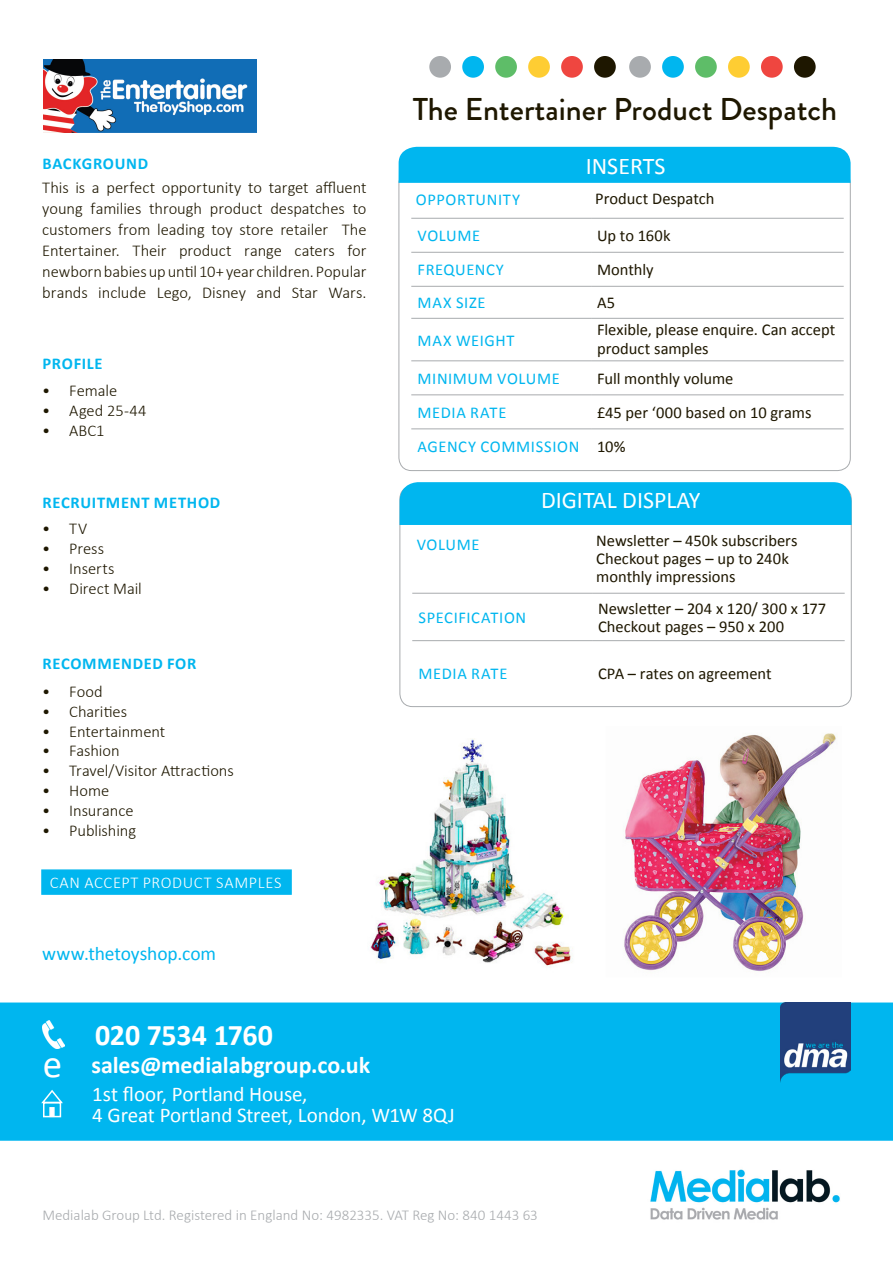
<style>
.page{position:relative;width:893px;height:1263px;background:#fff}
.page>*{position:absolute;margin:0;border:0;box-sizing:border-box;transform-origin:0 0}
.t1{font:39px "Calibri";color:#fff}
.t2{font:500 31.5px "Brandon Grotesque";color:#1e1700}
.t3{font:700 30px "Calibri";letter-spacing:-.01em;color:#fff}
.t4{font:700 24px "Calibri";letter-spacing:-.005em;color:#fff}
.t5{font:24px "Calibri";color:#fff}
.t6{font:21px "Calibri";letter-spacing:-.005em;color:#fff}
.t7{font:19.5px "Calibri";letter-spacing:-.005em;color:#00b6ef}
.t8{font:300 16.5px/21px "Calibri";letter-spacing:-.005em;color:#1e1700;text-align:justify}
.t9{font:16.5px/18px "Calibri";color:#1e1700}
.t10{font:16.5px "Calibri";letter-spacing:.035em;color:#00b6ef}
.t11{font:700 16.5px "Calibri";letter-spacing:.04em;color:#00b6ef}
.t12{font:300 16.5px "Calibri";letter-spacing:.04em;color:#fff}
.t13{font:300 15px "Calibri";color:#a8abae}
</style>
<div class="page">
<div style="left:0;top:1002px;width:893px;height:139px;background:#00b6ef"></div>
<img style="left:43px;top:60px;width:213px;height:72px">
<div style="left:41px;top:869px;width:251px;height:26px;background:#00b6ef;border:2px solid #00b6ef"></div>
<img style="left:650px;top:1169px;width:190px;height:51px">
<img style="left:780px;top:1002px;width:71px;height:81px">
<hr style="left:411px;top:218px;width:180px;height:1px;background:#a8abae">
<hr style="left:591px;top:218px;width:253px;height:1px;background:#a8abae">
<hr style="left:411px;top:252px;width:180px;height:1px;background:#a8abae">
<hr style="left:591px;top:252px;width:253px;height:1px;background:#a8abae">
<hr style="left:411px;top:286px;width:180px;height:1px;background:#a8abae">
<hr style="left:591px;top:286px;width:253px;height:1px;background:#a8abae">
<hr style="left:411px;top:318px;width:180px;height:1px;background:#a8abae">
<hr style="left:591px;top:318px;width:253px;height:1px;background:#a8abae">
<hr style="left:411px;top:360px;width:180px;height:1px;background:#a8abae">
<hr style="left:591px;top:360px;width:253px;height:1px;background:#a8abae">
<hr style="left:411px;top:394px;width:180px;height:1px;background:#a8abae">
<hr style="left:591px;top:394px;width:253px;height:1px;background:#a8abae">
<hr style="left:411px;top:428px;width:180px;height:1px;background:#a8abae">
<hr style="left:591px;top:428px;width:253px;height:1px;background:#a8abae">
<div style="left:399px;top:147px;width:452px;height:36px;background:#00b6ef"></div>
<div style="left:429px;top:56px;width:22px;height:22px;background:#a8abae;border-radius:50%"></div>
<div style="left:462px;top:56px;width:22px;height:22px;background:#00b6ef;border-radius:50%"></div>
<div style="left:495px;top:56px;width:22px;height:22px;background:#5ebd68;border-radius:50%"></div>
<div style="left:528px;top:56px;width:22px;height:22px;background:#fecd33;border-radius:50%"></div>
<div style="left:561px;top:56px;width:22px;height:22px;background:#ef4640;border-radius:50%"></div>
<div style="left:594px;top:56px;width:22px;height:22px;background:#1e1700;border-radius:50%"></div>
<div style="left:629px;top:56px;width:22px;height:22px;background:#a8abae;border-radius:50%"></div>
<div style="left:662px;top:56px;width:22px;height:22px;background:#00b6ef;border-radius:50%"></div>
<div style="left:695px;top:56px;width:22px;height:22px;background:#5ebd68;border-radius:50%"></div>
<div style="left:728px;top:56px;width:22px;height:22px;background:#fecd33;border-radius:50%"></div>
<div style="left:761px;top:56px;width:22px;height:22px;background:#ef4640;border-radius:50%"></div>
<div style="left:794px;top:56px;width:22px;height:22px;background:#1e1700;border-radius:50%"></div>
<img style="left:43px;top:1021px;width:21px;height:27px">
<svg style="left:40px;top:1089px;width:25px;height:15px"></svg>
<div style="left:43px;top:1102px;width:18px;height:15px;border:2px solid #fff"></div>
<svg style="left:49px;top:1107px;width:6px;height:10px"></svg>
<hr style="left:412px;top:593px;width:180px;height:1px;background:#a8abae">
<hr style="left:592px;top:593px;width:253px;height:1px;background:#a8abae">
<hr style="left:412px;top:640px;width:180px;height:1px;background:#a8abae">
<hr style="left:592px;top:640px;width:253px;height:1px;background:#a8abae">
<div style="left:399px;top:482px;width:453px;height:43px;background:#00b6ef"></div>
<img style="left:370px;top:739px;width:203px;height:227px">
<img style="left:624px;top:733px;width:214px;height:238px">
<p class="t11" style="left:43px;top:153px;width:107px">BACKGROUND</p>
<p class="t8" style="left:42px;top:176px;width:326px">This is a perfect opportunity to target affluent young families through product despatches to customers from leading toy store retailer The Entertainer. Their product range caters for newborn babies up until 10+ year children. Popular brands include Lego, Disney and Star Wars.</p>
<p class="t11" style="left:43px;top:353px;width:61px">PROFILE</p>
<p class="t8" style="left:42px;top:379px;width:76px">• Female</p>
<p class="t8" style="left:42px;top:399px;width:106px">• Aged 25-44</p>
<p class="t8" style="left:42px;top:419px;width:64px">• ABC1</p>
<p class="t11" style="left:43px;top:492px;width:179px">RECRUITMENT METHOD</p>
<p class="t8" style="left:42px;top:517px;width:46px">• TV</p>
<p class="t8" style="left:42px;top:537px;width:63px">• Press</p>
<p class="t8" style="left:42px;top:557px;width:74px">• Inserts</p>
<p class="t8" style="left:42px;top:577px;width:101px">• Direct Mail</p>
<p class="t11" style="left:43px;top:653px;width:155px">RECOMMENDED FOR</p>
<p class="t8" style="left:42px;top:680px;width:62px">• Food</p>
<p class="t8" style="left:42px;top:700px;width:86px">• Charities</p>
<p class="t8" style="left:42px;top:720px;width:124px">• Entertainment</p>
<p class="t8" style="left:42px;top:740px;width:79px">• Fashion</p>
<p class="t8" style="left:42px;top:759px;width:193px">• Travel/Visitor Attractions</p>
<p class="t8" style="left:42px;top:779px;width:68px">• Home</p>
<p class="t8" style="left:42px;top:799px;width:93px">• Insurance</p>
<p class="t8" style="left:42px;top:819px;width:95px">• Publishing</p>
<p class="t12" style="left:50px;top:873px;width:233px">CAN ACCEPT PRODUCT SAMPLES</p>
<p class="t7" style="left:42px;top:941px;width:175px">www.thetoyshop.com</p>
<p class="t3" style="left:95px;top:1016px;width:179px">020 7534 1760</p>
<p class="t1" style="left:43px;top:1040px;width:21px">e</p>
<p class="t4" style="left:91px;top:1050px;width:280px">sales@medialabgroup.co.uk</p>
<p class="t2" style="left:413px;top:87px;width:426px">The Entertainer Product Despatch</p>
<p class="t5" style="left:586px;top:151px;width:81px">INSERTS</p>
<p class="t10" style="left:416px;top:189px;width:106px">OPPORTUNITY</p>
<p class="t9" style="left:595px;top:189px;width:121px">Product Despatch</p>
<p class="t10" style="left:418px;top:226px;width:64px">VOLUME</p>
<p class="t9" style="left:597px;top:227px;width:75px">Up to 160k</p>
<p class="t10" style="left:418px;top:260px;width:88px">FREQUENCY</p>
<p class="t9" style="left:597px;top:261px;width:58px">Monthly</p>
<p class="t10" style="left:418px;top:293px;width:69px">MAX SIZE</p>
<p class="t9" style="left:597px;top:294px;width:20px">A5</p>
<p class="t10" style="left:418px;top:330px;width:99px">MAX WEIGHT</p>
<p class="t9" style="left:597px;top:321px;width:240px">Flexible, please enquire. Can accept</p>
<p class="t9" style="left:597px;top:340px;width:113px">product samples</p>
<p class="t10" style="left:418px;top:368px;width:144px">MINIMUM VOLUME</p>
<p class="t9" style="left:597px;top:370px;width:138px">Full monthly volume</p>
<p class="t10" style="left:418px;top:402px;width:90px">MEDIA RATE</p>
<p class="t9" style="left:597px;top:404px;width:216px">£45 per ‘000 based on 10 grams</p>
<p class="t10" style="left:418px;top:436px;width:163px">AGENCY COMMISSION</p>
<p class="t9" style="left:597px;top:438px;width:30px">10%</p>
<p class="t5" style="left:541px;top:485px;width:161px">DIGITAL DISPLAY</p>
<p class="t10" style="left:417px;top:534px;width:64px">VOLUME</p>
<p class="t9" style="left:596px;top:532px;width:203px">Newsletter – 450k subscribers<br>Checkout pages – up to 240k monthly impressions</p>
<p class="t10" style="left:419px;top:607px;width:109px">SPECIFICATION</p>
<p class="t9" style="left:598px;top:600px;width:230px">Newsletter – 204 x 120/ 300 x 177<br>Checkout pages – 950 x 200</p>
<p class="t10" style="left:419px;top:663px;width:90px">MEDIA RATE</p>
<p class="t9" style="left:598px;top:665px;width:175px">CPA – rates on agreement</p>
<p class="t6" style="left:92px;top:1081px;width:217px">1st floor, Portland House,</p>
<p class="t6" style="left:92px;top:1102px;width:364px">4 Great Portland Street, London, W1W 8QJ</p>
<p class="t13" style="left:42px;top:1205px;width:497px">Medialab Group Ltd. Registered in England No: 4982335. VAT Reg No: 840 1443 63</p>
</div>
